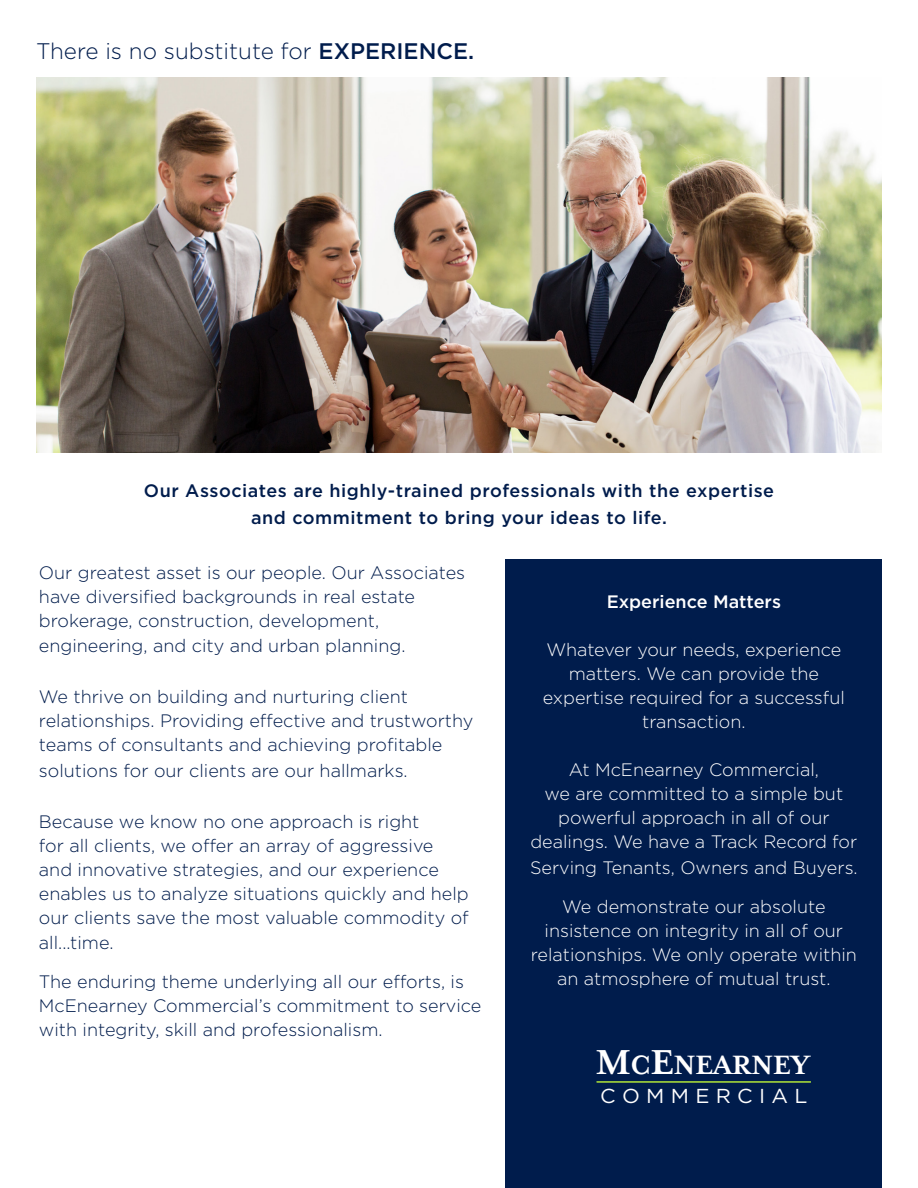
<style>
.page{position:relative;width:918px;height:1188px;background:#fff}
.page>*{position:absolute;margin:0;border:0;box-sizing:border-box;transform-origin:0 0}
.t1{font:700 30.45px "Mrs Eaves XL Serif OT";color:#fff}
.Paragraph_text_-_int{font:300 22.5px "Gotham";color:#001c4c}
.t2{font:20.1px "Gotham";color:#fff;scale:1.04 1}
.Paragraph_text_-_int-2{font:300 18px/24.5px "Gotham";color:#001c4c}
.Paragraph_text_-_int-3{font:300 18px/24px "Gotham";color:#fff;text-align:center}
.Paragraph_text_-_int-4{font:500 18px/27px "Gotham";letter-spacing:.03em;color:#001c4c;text-align:center}
.Paragraph_text_-_int-5{font:500 18px "Gotham";color:#fff}
.s1{font-weight:500}
.s2{font-size:39.9px}
</style>
<div class="page">
<div style="left:506px;top:560px;width:376px;height:628px;background:#001c4c"></div>
<img style="left:36px;top:77px;width:846px;height:376px">
<hr style="left:597px;top:1081px;width:214px;height:2px;background:#99ca3b">
<p class="Paragraph_text_-_int" style="left:36px;top:37px;width:440px">There is no substitute for <span class="s1">EXPERIENCE.</span></p>
<p class="Paragraph_text_-_int-4" style="left:144px;top:477px;width:632px">Our Associates are highly-trained professionals with the expertise and commitment to bring your ideas to life.</p>
<p class="Paragraph_text_-_int-2" style="left:39px;top:560px;width:428px">Our greatest asset is our people. Our Associates have diversified backgrounds in real estate brokerage, construction, development, engineering, and city and urban planning.</p>
<p class="Paragraph_text_-_int-2" style="left:39px;top:684px;width:436px">We thrive on building and nurturing client relationships. Providing effective and trustworthy teams of consultants and achieving profitable solutions for our clients are our hallmarks.</p>
<p class="Paragraph_text_-_int-2" style="left:39px;top:809px;width:431px">Because we know no one approach is right<br>for all clients, we offer an array of aggressive and innovative strategies, and our experience enables us to analyze situations quickly and help our clients save the most valuable commodity of all...time.</p>
<p class="Paragraph_text_-_int-2" style="left:39px;top:969px;width:444px;line-height:24px">The enduring theme underlying all our efforts, is<br>McEnearney Commercial’s commitment to service with integrity, skill and professionalism.</p>
<p class="Paragraph_text_-_int-5" style="left:607px;top:590px;width:176px">Experience Matters</p>
<p class="Paragraph_text_-_int-3" style="left:543px;top:638px;width:304px">Whatever your needs, experience matters. We can provide the expertise required for a successful transaction.</p>
<p class="Paragraph_text_-_int-3" style="left:530px;top:757px;width:329px">At McEnearney Commercial,<br>we are committed to a simple but powerful approach in all of our dealings. We have a Track Record for<br>Serving Tenants, Owners and Buyers.</p>
<p class="Paragraph_text_-_int-3" style="left:531px;top:894px;width:328px">We demonstrate our absolute insistence on integrity in all of our relationships. We only operate within an atmosphere of mutual trust.</p>
<p class="t1" style="left:596px;top:1050px;width:215px"><span class="s2">M</span>C<span class="s2">E</span>NEARNEY</p>
<p class="t2" style="left:600px;top:1083px;width:201px">C O M M E R C I A L</p>
</div>
